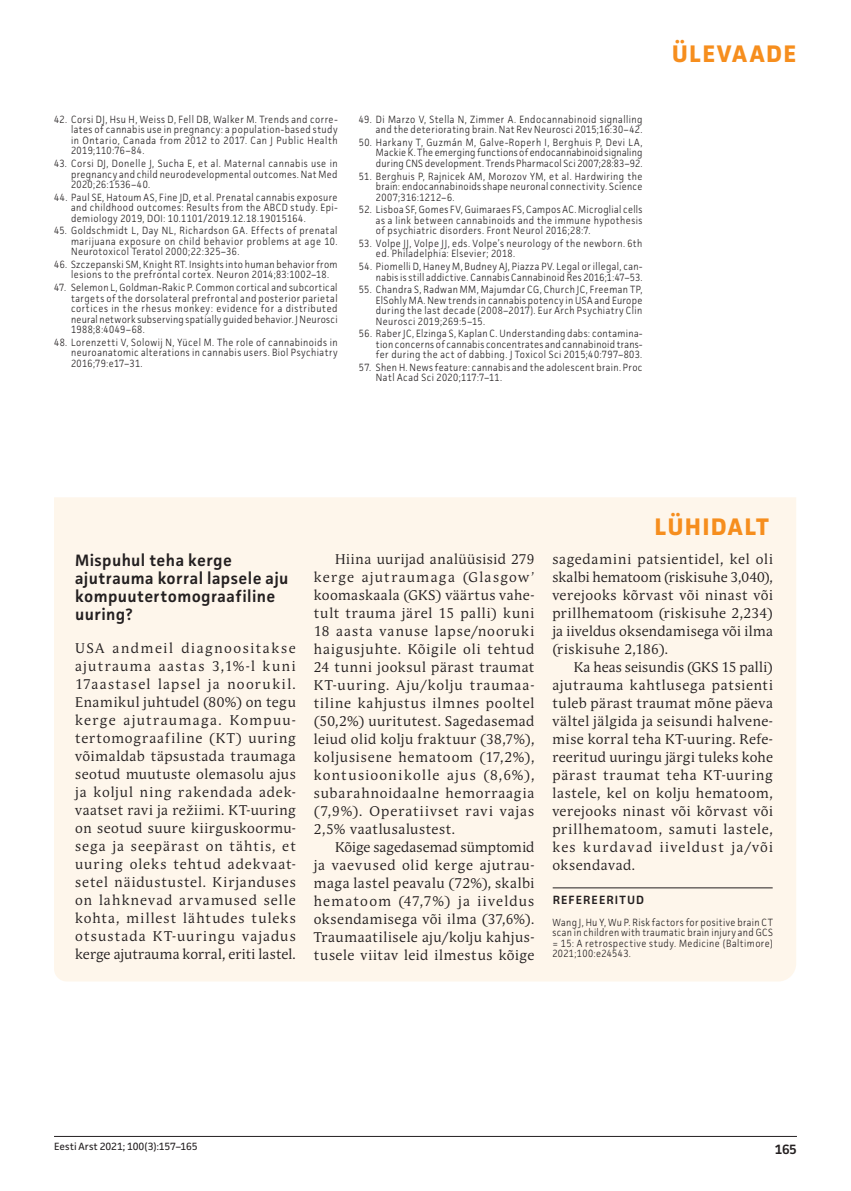
<style>
.page{position:relative;width:851px;height:1191px;background:#fff}
.page>*{position:absolute;margin:0;border:0;box-sizing:border-box;transform-origin:0 0}
.t1{font:700 24px "Facit";letter-spacing:.055em;color:#f68e1e}
.t2{font:600 16.5px/18px "Facit";letter-spacing:.025em;color:#231f20}
.t3{font:13.95px/18px "Andulka Book Pro";letter-spacing:.045em;color:#231f20;text-align:justify}
.t4{font:600 13.5px "Facit";color:#231f20}
.t5{font:600 12px "Facit";letter-spacing:.09em;color:#231f20}
.t6{font:300 10.5px/10.5px "Facit";letter-spacing:.04em;color:#231f20;text-align:justify;scale:.9 1}
.t7{font:10.5px "Facit";letter-spacing:-.005em;color:#231f20}
</style>
<div class="page">
<hr style="left:54px;top:1136px;width:742px;height:1px;background:#231f20">
<div style="left:54px;top:497px;width:742px;height:484px;background:#fef6eb"></div>
<hr style="left:552px;top:887px;width:220px;height:1px;background:#231f20">
<p class="t6" style="left:71px;top:114px;width:298px;text-indent:-17px">42. Corsi DJ, Hsu H, Weiss D, Fell DB, Walker M. Trends and corre&shy;lates of cannabis use in pregnancy: a population-based study in Ontario, Canada from 2012 to 2017. Can J Public Health 2019;110:76–84.</p>
<p class="t6" style="left:71px;top:158px;width:297px;text-indent:-17px">43. Corsi DJ, Donelle J, Sucha E, et al. Maternal cannabis use in pregnancy and child neurodevelopmental outcomes. Nat Med 2020;26:1536–40.</p>
<p class="t6" style="left:71px;top:191px;width:297px;text-indent:-17px">44. Paul SE, Hatoum AS, Fine JD, et al. Prenatal cannabis exposure and childhood outcomes: Results from the ABCD study. Epi&shy;demiology 2019, DOI: 10.1101/2019.12.18.19015164.</p>
<p class="t6" style="left:71px;top:225px;width:297px;text-indent:-17px">45. Goldschmidt L, Day NL, Richardson GA. Effects of prenatal marijuana exposure on child behavior problems at age 10.<br>Neurotoxicol Teratol 2000;22:325–36.</p>
<p class="t6" style="left:71px;top:259px;width:298px;text-indent:-17px">46. Szczepanski SM, Knight RT. Insights into human behavior from lesions to the prefrontal cortex. Neuron 2014;83:1002–18.</p>
<p class="t6" style="left:71px;top:282px;width:298px;text-indent:-17px">47. Selemon L, Goldman-Rakic P. Common cortical and subcortical targets of the dorsolateral prefrontal and posterior parietal cortices in the rhesus monkey: evidence for a distributed neural network subserving spatially guided behavior. J Neurosci 1988;8:4049–68.</p>
<p class="t6" style="left:71px;top:336px;width:297px;text-indent:-17px">48. Lorenzetti V, Solowij N, Yücel M. The role of cannabinoids in neuroanatomic alterations in cannabis users. Biol Psychiatry 2016;79:e17–31.</p>
<p class="t6" style="left:359px;top:114px;width:316px;text-align:right">49. Di Marzo V, Stella N, Zimmer A. Endocannabinoid signalling and the deteriorating brain. Nat Rev Neurosci 2015;16:30–42.</p>
<p class="t6" style="left:376px;top:137px;width:298px;text-indent:-17px">50. Harkany T, Guzmán M, Galve-Roperh I, Berghuis P, Devi LA, Mackie K. The emerging functions of endocannabinoid signaling during CNS development. Trends Pharmacol Sci 2007;28:83–92.</p>
<p class="t6" style="left:376px;top:170px;width:297px;text-indent:-17px">51. Berghuis P, Rajnicek AM, Morozov YM, et al. Hardwiring the brain: endocannabinoids shape neuronal connectivity. Science 2007;316:1212–6.</p>
<p class="t6" style="left:376px;top:204px;width:298px;text-indent:-17px">52. Lisboa SF, Gomes FV, Guimaraes FS, Campos AC. Microglial cells as a link between cannabinoids and the immune hypothesis of psychiatric disorders. Front Neurol 2016;28:7.</p>
<p class="t6" style="left:376px;top:238px;width:298px;text-indent:-17px">53. Volpe JJ, Volpe JJ, eds. Volpe’s neurology of the newborn. 6th ed. Philadelphia: Elsevier; 2018.</p>
<p class="t6" style="left:359px;top:261px;width:316px;text-align:right">54. Piomelli D, Haney M, Budney AJ, Piazza PV. Legal or illegal, can&shy;nabis is still addictive. Cannabis Cannabinoid Res 2016;1:47–53.</p>
<p class="t6" style="left:376px;top:284px;width:298px;text-indent:-17px">55. Chandra S, Radwan MM, Majumdar CG, Church JC, Freeman TP, ElSohly MA. New trends in cannabis potency in USA and Europe during the last decade (2008–2017). Eur Arch Psychiatry Clin Neurosci 2019;269:5–15.</p>
<p class="t6" style="left:376px;top:328px;width:297px;text-indent:-17px">56. Raber JC, Elzinga S, Kaplan C. Understanding dabs: contamina&shy;tion concerns of cannabis concentrates and cannabinoid trans&shy;fer during the act of dabbing. J Toxicol Sci 2015;40:797–803.</p>
<p class="t6" style="left:376px;top:362px;width:298px;text-indent:-17px">57. Shen H. News feature: cannabis and the adolescent brain. Proc<br>Natl Acad Sci 2020;117:7–11.</p>
<h1 class="t1" style="left:671px;top:39px;width:126px">ÜLEVAADE</h1>
<h1 class="t1" style="left:654px;top:512px;width:72px">LÜHIDAL</h1>
<h1 class="t1" style="left:756px;top:512px;width:14px">T</h1>
<h2 class="t2" style="left:75px;top:550px;width:215px">Mispuhul teha kerge ajutrauma korral lapsele aju kompuutertomograafiline uuring?</h2>
<p class="t3" style="left:75px;top:639px;width:222px">USA andmeil diagnoositakse ajutrauma aastas 3,1%-l kuni 17aastasel lapsel ja noorukil.<br>Enamikul juhtudel (80%) on tegu kerge ajutraumaga. Kompuu&shy;tertomograafiline (KT) uuring võimaldab täpsustada traumaga seotud muutuste olemasolu ajus ja koljul ning rakendada adek&shy;vaatset ravi ja režiimi. KT-uuring on seotud suure kiirguskoormu&shy;sega ja seepärast on tähtis, et uuring oleks tehtud adekvaat&shy;setel näidustustel. Kirjanduses on lahknevad arvamused selle kohta, millest lähtudes tuleks otsustada KT-uuringu vajadus kerge ajutrauma korral, eriti lastel.</p>
<p class="t3" style="left:314px;top:550px;width:222px;text-indent:21px">Hiina uurijad analüüsisid 279 kerge ajutraumaga (Glasgow’ koomaskaala (GKS) väärtus vahe&shy;tult trauma järel 15 palli) kuni 18 aasta vanuse lapse/nooruki haigusjuhte. Kõigile oli tehtud 24 tunni jooksul pärast traumat KT-uuring. Aju/kolju traumaa&shy;tiline kahjustus ilmnes pooltel (50,2%) uuritutest. Sagedasemad leiud olid kolju fraktuur (38,7%), koljusisene hematoom (17,2%), kontusioonikolle ajus (8,6%), subarahnoidaalne hemorraagia (7,9%). Operatiivset ravi vajas 2,5% vaatlusalustest.</p>
<h3 class="t3" style="left:314px;top:838px;width:222px;text-indent:21px">Kõige sagedasemad sümptomid ja vaevused olid kerge ajutrau&shy;maga lastel peavalu (72%), skalbi hematoom (47,7%) ja iiveldus oksendamisega või ilma (37,6%).<br>Traumaatilisele aju/kolju kahjus&shy;tusele viitav leid ilmestus kõige</h3>
<h3 class="t3" style="left:552px;top:550px;width:222px">sagedamini patsientidel, kel oli skalbi hematoom (riskisuhe 3,040), verejooks kõrvast või ninast või prillhematoom (riskisuhe 2,234) ja iiveldus oksendamisega või ilma (riskisuhe 2,186).</h3>
<p class="t3" style="left:552px;top:658px;width:222px;text-indent:21px">Ka heas seisundis (GKS 15 palli) ajutrauma kahtlusega patsienti tuleb pärast traumat mõne päeva vältel jälgida ja seisundi halvene&shy;mise korral teha KT-uuring. Refe&shy;reeritud uuringu järgi tuleks kohe pärast traumat teha KT-uuring lastele, kel on kolju hematoom, verejooks ninast või kõrvast või prillhematoom, samuti lastele, kes kurdavad iiveldust ja/või oksendavad.</p>
<p class="t5" style="left:552px;top:892px;width:93px">REFEREERITUD</p>
<p class="t6" style="left:552px;top:916px;width:246px">Wang J, Hu Y, Wu P. Risk factors for positive brain CT scan in children with traumatic brain injury and GCS = 15: A retrospective study. Medicine (Baltimore)<br>2021;100:e24543.</p>
<p class="t7" style="left:54px;top:1139px;width:145px">Eesti Arst 2021; 100(3):157–165</p>
<p class="t4" style="left:774px;top:1140px;width:24px">165</p>
</div>
